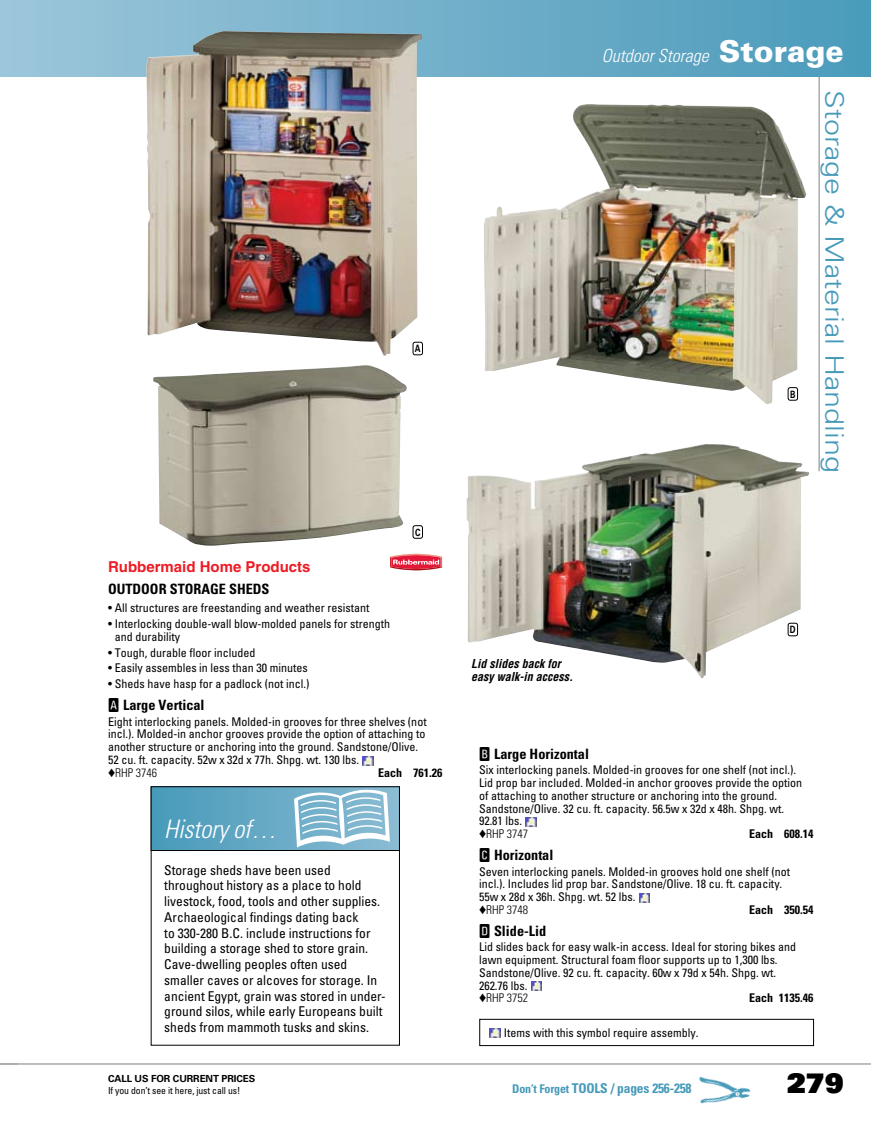
<style>
.page{position:relative;width:871px;height:1121px;background:#fff}
.page>*{position:absolute;margin:0;border:0;box-sizing:border-box;transform-origin:0 0}
.t1{font:27px "Univers LT Std X Black";color:#000}
.t2{font:300 25.5px "Univers LT Std";color:#469ab9;scale:1.2 1}
.t3{font:italic 300 condensed 25.5px "Univers LT Std";letter-spacing:-.01em;color:#fff}
.t4{font:italic 300 condensed 18px "Univers LT Std";color:#fff}
.t5{font:700 15px "Helvetica LT Std";color:#ed1c24}
.t6{font:700 condensed 14.25px "Univers LT Std";color:#000}
.t7{font:condensed 13.5px/15.8px "Univers LT Std";color:#000}
.t8{font:700 condensed 13.5px "Univers LT Std";letter-spacing:-.015em;color:#469ab9}
.t9{font:condensed 12px/12.8px "Univers LT Std";color:#000}
.t10{font:700 condensed 12px "Univers LT Std";color:#000}
.t11{font:italic 700 condensed 12px/13.5px "Helvetica LT Std";color:#000}
.t12{font:700 10.2px "Univers LT Std";color:#000;scale:.8 1}
.t13{font:condensed 9.75px/12px "Univers LT Std";letter-spacing:-.01em;color:#000}
.s1{font-family:"Catalog Bld";font-weight:400;font-stretch:normal;font-size:21px}
.s2{font-weight:300}
.s3{font-weight:900;font-style:normal;font-stretch:normal;font-size:30px}
.s4{font-weight:700;font-stretch:normal}
.s5{font-size:12px}
</style>
<div class="page">
<hr style="left:818px;top:76px;width:2px;height:395px;background:#a7a9ac">
<div style="left:0;top:0;width:871px;height:76px;background:linear-gradient(to right,#9cc6da,#4a9bbb)"></div>
<hr style="left:0;top:1063px;width:871px;height:1px;background:#a7a9ac">
<img style="left:699px;top:1076px;width:52px;height:28px">
<svg style="left:390px;top:554px;width:52px;height:16px"></svg>
<svg style="left:363px;top:756px;width:10px;height:9px"></svg>
<svg style="left:526px;top:817px;width:10px;height:9px"></svg>
<svg style="left:639px;top:893px;width:10px;height:9px"></svg>
<svg style="left:531px;top:982px;width:10px;height:9px"></svg>
<svg style="left:490px;top:1028px;width:10px;height:9px"></svg>
<div style="left:479px;top:1018px;width:335px;height:28px;border:1px solid #000"></div>
<img style="left:146px;top:31px;width:276px;height:325px">
<img style="left:484px;top:104px;width:322px;height:300px">
<div style="left:413px;top:342px;width:9px;height:13px;background:#fff;border-radius:2px"></div>
<div style="left:412px;top:342px;width:11px;height:13px;border:1px solid #000;border-radius:2px"></div>
<div style="left:788px;top:387px;width:9px;height:13px;background:#fff;border-radius:2px"></div>
<div style="left:787px;top:387px;width:11px;height:14px;border:1px solid #000;border-radius:2px"></div>
<img style="left:153px;top:365px;width:254px;height:181px">
<div style="left:412px;top:525px;width:11px;height:14px;border:1px solid #000;border-radius:2px"></div>
<img style="left:466px;top:444px;width:344px;height:234px">
<div style="left:788px;top:623px;width:9px;height:13px;background:#fff;border-radius:2px"></div>
<div style="left:787px;top:622px;width:11px;height:14px;border:1px solid #000;border-radius:2px"></div>
<div style="left:151px;top:786px;width:248px;height:64px;background:linear-gradient(to right,#479aba,#8bbcd3)"></div>
<svg style="left:294px;top:789px;width:96px;height:58px"></svg>
<div style="left:151px;top:786px;width:249px;height:64px;border:1px solid #000"></div>
<svg style="left:702px;top:53px;width:8px;height:9px"></svg>
<p class="t12" style="left:415px;top:343px;width:9px">A</p>
<p class="t12" style="left:415px;top:526px;width:8px">C</p>
<p class="t5" style="left:108px;top:557px;width:204px">Rubbermaid Home Products</p>
<p class="t6" style="left:108px;top:579px;width:163px">OUTDOOR STORAGE SHEDS</p>
<p class="t9" style="left:108px;top:601px;width:263px">• All structures are freestanding and weather resistant</p>
<p class="t9" style="left:115px;top:617px;width:277px;text-indent:-7px">• Interlocking double-wall blow-molded panels for strength and durability</p>
<p class="t9" style="left:108px;top:645px;width:149px">• Tough, durable floor included</p>
<p class="t9" style="left:108px;top:661px;width:201px">• Easily assembles in less than 30 minutes</p>
<p class="t9" style="left:108px;top:677px;width:203px">• Sheds have hasp for a padlock (not incl.)</p>
<p class="t6" style="left:108px;top:696px;width:98px"><span class="s1">a</span> Large Vertical</p>
<p class="t9" style="left:108px;top:714px;width:320px">Eight interlocking panels. Molded-in grooves for three shelves (not incl.). Molded-in anchor grooves provide the option of attaching to another structure or anchoring into the ground. Sandstone/Olive.<br>52 cu. ft. capacity. 52w x 32d x 77h. Shpg. wt. 130 lbs.<br>♦<span class="s2">RHP 3746</span></p>
<p class="t10" style="left:378px;top:765px;width:66px">Each 761.26</p>
<p class="t3" style="left:164px;top:814px;width:114px">History of…</p>
<p class="t7" style="left:164px;top:861px;width:223px">Storage sheds have been used throughout history as a place to hold livestock, food, tools and other supplies.<br>Archaeological findings dating back<br>to 330-280 B.C. include instructions for building a storage shed to store grain.<br>Cave-dwelling peoples often used smaller caves or alcoves for storage. In ancient Egypt, grain was stored in under&shy;ground silos, while early Europeans built sheds from mammoth tusks and skins.</p>
<p class="t4" style="left:602px;top:45px;width:243px">Outdoor Storage <span class="s3">Storage</span></p>
<p class="t2" style="left:850px;top:90px;width:320px;rotate:90deg">Storage &amp; Material Handling</p>
<p class="t12" style="left:790px;top:388px;width:8px">B</p>
<p class="t11" style="left:471px;top:657px;width:103px">Lid slides back for easy walk-in access.</p>
<p class="t12" style="left:790px;top:624px;width:9px">D</p>
<p class="t6" style="left:479px;top:744px;width:112px"><span class="s1">b</span> Large Horizontal</p>
<p class="t9" style="left:479px;top:763px;width:325px">Six interlocking panels. Molded-in grooves for one shelf (not incl.).<br>Lid prop bar included. Molded-in anchor grooves provide the option of attaching to another structure or anchoring into the ground.<br>Sandstone/Olive. 32 cu. ft. capacity. 56.5w x 32d x 48h. Shpg. wt.<br>92.81 lbs.<br>♦<span class="s2">RHP 3747</span></p>
<p class="t10" style="left:749px;top:826px;width:66px">Each 608.14</p>
<p class="t6" style="left:479px;top:846px;width:76px"><span class="s1">c</span> Horizontal</p>
<p class="t9" style="left:479px;top:864px;width:313px">Seven interlocking panels. Molded-in grooves hold one shelf (not incl.). Includes lid prop bar. Sandstone/Olive. 18 cu. ft. capacity.<br>55w x 28d x 36h. Shpg. wt. 52 lbs.<br>♦<span class="s2">RHP 3748</span></p>
<p class="t10" style="left:749px;top:902px;width:66px">Each 350.54</p>
<p class="t6" style="left:479px;top:921px;width:69px"><span class="s1">d</span> Slide-Lid</p>
<p class="t9" style="left:479px;top:940px;width:319px">Lid slides back for easy walk-in access. Ideal for storing bikes and lawn equipment. Structural foam floor supports up to 1,300 lbs.<br>Sandstone/Olive. 92 cu. ft. capacity. 60w x 79d x 54h. Shpg. wt.<br>262.76 lbs.<br>♦<span class="s2">RHP 3752</span></p>
<p class="t10" style="left:749px;top:990px;width:66px">Each 1135.46</p>
<p class="t9" style="left:504px;top:1026px;width:196px">Items with this symbol require assembly.</p>
<p class="t13" style="left:108px;top:1071px;width:149px"><span class="s4">CALL US FOR CURRENT PRICES<br></span>If you don’t see it here, just call us!</p>
<p class="t1" style="left:787px;top:1065px;width:59px">279</p>
<p class="t8" style="left:512px;top:1080px;width:181px"><span class="s5">Don’t Forget</span> TOOLS / pages 256-258</p>
</div>
